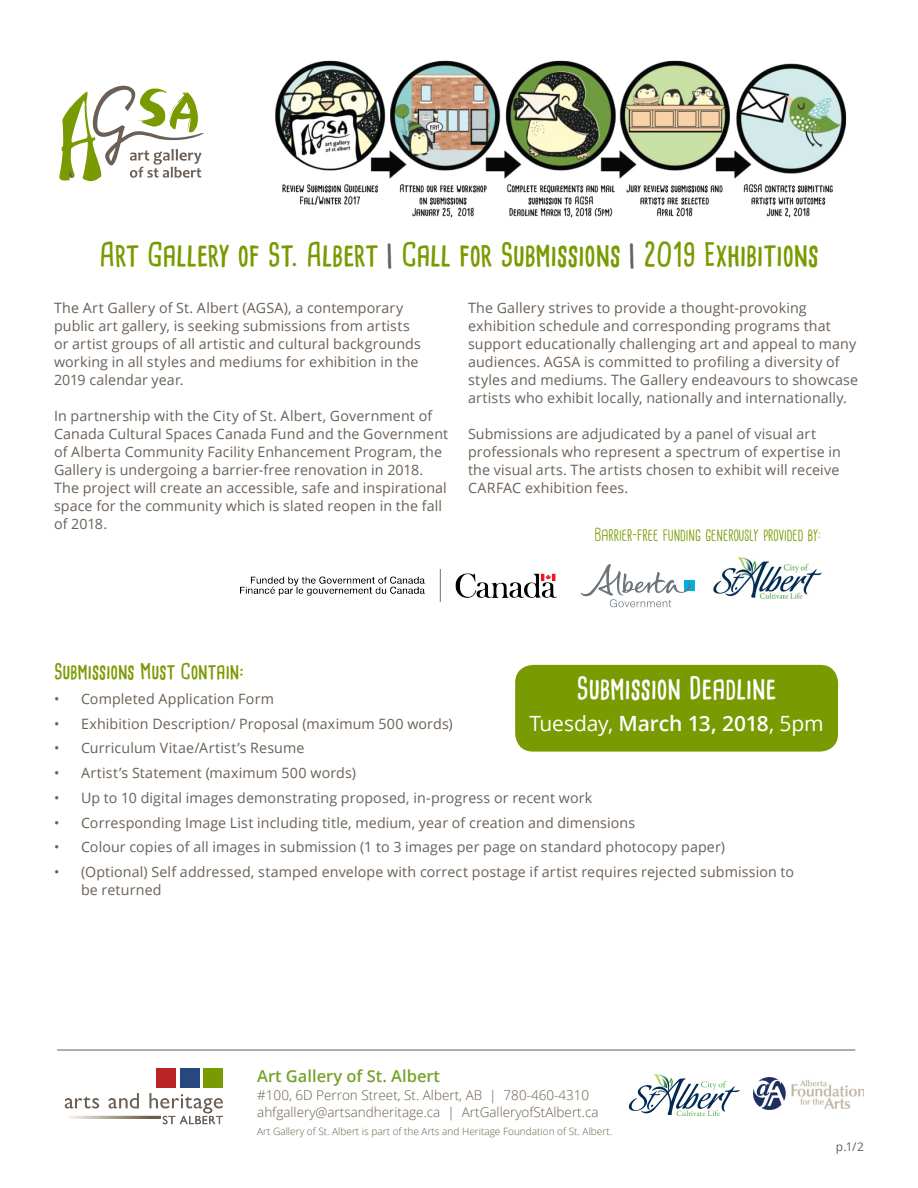
<style>
.page{position:relative;width:918px;height:1188px;background:#fff}
.page>*{position:absolute;margin:0;border:0;box-sizing:border-box;transform-origin:0 0}
.t1{font:700 31.5px "Cardenio Modern";letter-spacing:-.01em;color:#799a00}
.t2{font:700 30px "Cardenio Modern";letter-spacing:-.005em;color:#fff}
.t3{font:21px "Open Sans";letter-spacing:-.005em;color:#fff}
.t4{font:700 21px "Cardenio Modern";color:#799a00}
.t5{font:18px "Cardenio Modern";color:#799a00}
.t6{font:600 16.5px "Open Sans";color:#78a22f}
.t7{font:14.25px/18px "Open Sans";letter-spacing:.01em;color:#6a6057}
.t8{font:300 13.5px/16.2px "Open Sans";color:#695e4a}
.t9{font:12px "Open Sans";color:#6a6057}
.t10{font:300 10.05px "Open Sans";color:#695e4a}
.s1{color:#6a6057}
.s2{font-weight:600}
</style>
<div class="page">
<img style="left:275px;top:60px;width:572px;height:158px">
<svg style="left:59px;top:86px;width:145px;height:95px"></svg>
<img style="left:240px;top:569px;width:317px;height:32px">
<img style="left:713px;top:557px;width:109px;height:42px">
<div style="left:685px;top:581px;width:10px;height:10px;background:#00afdb"></div>
<svg style="left:581px;top:564px;width:110px;height:43px"></svg>
<svg style="left:629px;top:1074px;width:111px;height:42px"></svg>
<svg style="left:65px;top:1093px;width:158px;height:31px"></svg>
<div style="left:157px;top:1069px;width:19px;height:19px;background:#ba2426"></div>
<div style="left:180px;top:1069px;width:19px;height:19px;background:#27487e"></div>
<div style="left:204px;top:1069px;width:19px;height:19px;background:#799a00"></div>
<img style="left:753px;top:1077px;width:111px;height:33px">
<hr style="left:57px;top:1050px;width:798px;height:1px;background:#695e4a">
<div style="left:515px;top:665px;width:323px;height:87px;background:#799a00;border-radius:18px"></div>
<h1 class="t1" style="left:99px;top:233px;width:721px">Art Gallery of St. Albert <span class="s1">|</span> Call for Submissions <span class="s1">|</span> 2019 Exhibitions</h1>
<p class="t7" style="left:54px;top:299px;width:368px">The Art Gallery of St. Albert (AGSA), a contemporary public art gallery, is seeking submissions from artists or artist groups of all artistic and cultural backgrounds working in all styles and mediums for exhibition in the 2019 calendar year.</p>
<p class="t7" style="left:54px;top:407px;width:396px">In partnership with the City of St. Albert, Government of Canada Cultural Spaces Canada Fund and the Government of Alberta Community Facility Enhancement Program, the Gallery is undergoing a barrier-free renovation in 2018.<br>The project will create an accessible, safe and inspirational space for the community which is slated reopen in the fall of 2018.</p>
<p class="t7" style="left:468px;top:298px;width:392px">The Gallery strives to provide a thought-provoking exhibition schedule and corresponding programs that support educationally challenging art and appeal to many audiences. AGSA is committed to profiling a diversity of styles and mediums. The Gallery endeavours to showcase artists who exhibit locally, nationally and internationally.</p>
<p class="t7" style="left:468px;top:424px;width:374px">Submissions are adjudicated by a panel of visual art professionals who represent a spectrum of expertise in the visual arts. The artists chosen to exhibit will receive CARFAC exhibition fees.</p>
<p class="t5" style="left:594px;top:524px;width:228px">Barrier-free funding generously provided by:</p>
<h3 class="t4" style="left:54px;top:657px;width:191px">Submissions Must Contain:</h3>
<p class="t7" style="left:54px;top:689px;width:222px">• Completed Application Form</p>
<p class="t7" style="left:54px;top:714px;width:400px">• Exhibition Description/ Proposal (maximum 500 words)</p>
<p class="t7" style="left:54px;top:739px;width:252px">• Curriculum Vitae/Artist’s Resume</p>
<p class="t7" style="left:54px;top:763px;width:303px">• Artist’s Statement (maximum 500 words)</p>
<p class="t7" style="left:54px;top:788px;width:540px">• Up to 10 digital images demonstrating proposed, in-progress or recent work</p>
<p class="t7" style="left:54px;top:813px;width:583px">• Corresponding Image List including title, medium, year of creation and dimensions</p>
<p class="t7" style="left:54px;top:838px;width:673px">• Colour copies of all images in submission (1 to 3 images per page on standard photocopy paper)</p>
<p class="t7" style="left:81px;top:863px;width:715px;text-indent:-27px">• (Optional) Self addressed, stamped envelope with correct postage if artist requires rejected submission to be returned</p>
<h2 class="t2" style="left:577px;top:668px;width:202px">Submission Deadline</h2>
<h3 class="t3" style="left:529px;top:709px;width:296px">Tuesday, <span class="s2">March 13, 2018</span>, 5pm</h3>
<p class="t6" style="left:257px;top:1065px;width:184px">Art Gallery of St. Albert</p>
<p class="t8" style="left:257px;top:1087px;width:343px">#100, 6D Perron Street, St. Albert, AB | 780-460-4310 ahfgallery@artsandheritage.ca | ArtGalleryofStAlbert.ca</p>
<p class="t10" style="left:257px;top:1125px;width:356px">Art Gallery of St. Albert is part of the Arts and Heritage Foundation of St. Albert.</p>
<p class="t9" style="left:836px;top:1138px;width:30px">p.1/2</p>
</div>
